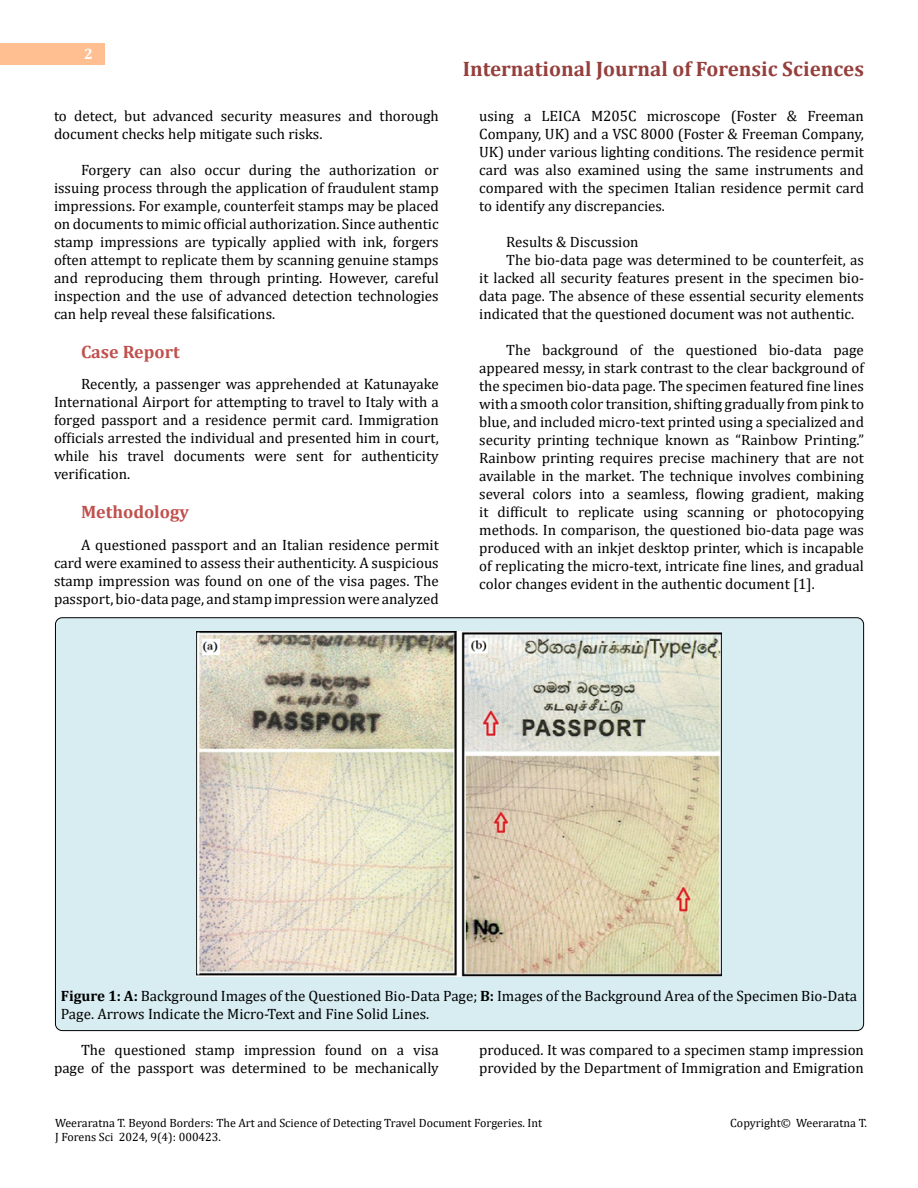
<style>
.page{position:relative;width:918px;height:1188px;background:#fff}
.page>*{position:absolute;margin:0;border:0;box-sizing:border-box;transform-origin:0 0}
.t1{font:700 21px "Cambria";color:#953f3c}
.t2{font:700 18px "Cambria";color:#c0504d}
.t3{font:15px/18px "Cambria";color:#000;text-align:justify}
.t4{font:700 15px "Cambria";color:#fff}
.t5{font:12px/14.4px "Cambria";color:#000}
.s1{font-weight:700}
</style>
<div class="page">
<div style="left:0;top:43px;width:105px;height:21px;background:#ffbf91"></div>
<div style="left:55px;top:618px;width:809px;height:413px;background:#d8edf2;border-radius:7px"></div>
<img style="left:196px;top:631px;width:526px;height:345px">
<p class="t4" style="left:84px;top:44px;width:10px">2</p>
<p class="t3" style="left:54px;top:107px;width:386px">to detect, but advanced security measures and thorough document checks help mitigate such risks.</p>
<p class="t3" style="left:54px;top:161px;width:386px;text-indent:27px">Forgery can also occur during the authorization or issuing process through the application of fraudulent stamp impressions. For example, counterfeit stamps may be placed on documents to mimic official authorization. Since authentic stamp impressions are typically applied with ink, forgers often attempt to replicate them by scanning genuine stamps and reproducing them through printing. However, careful inspection and the use of advanced detection technologies can help reveal these falsifications.</p>
<p class="t2" style="left:81px;top:339px;width:100px">Case Report</p>
<p class="t3" style="left:54px;top:375px;width:386px;text-indent:27px">Recently, a passenger was apprehended at Katunayake International Airport for attempting to travel to Italy with a forged passport and a residence permit card. Immigration officials arrested the individual and presented him in court, while his travel documents were sent for authenticity verification.</p>
<p class="t2" style="left:81px;top:499px;width:110px">Methodology</p>
<p class="t3" style="left:54px;top:536px;width:386px;text-indent:27px">A questioned passport and an Italian residence permit card were examined to assess their authenticity. A suspicious stamp impression was found on one of the visa pages. The passport, bio-data page, and stamp impression were analyzed</p>
<h1 class="t1" style="left:463px;top:54px;width:403px">International Journal of Forensic Sciences</h1>
<p class="t3" style="left:479px;top:107px;width:386px">using a LEICA M205C microscope (Foster &amp; Freeman Company, UK) and a VSC 8000 (Foster &amp; Freeman Company, UK) under various lighting conditions. The residence permit card was also examined using the same instruments and compared with the specimen Italian residence permit card to identify any discrepancies.</p>
<p class="t3" style="left:506px;top:233px;width:134px">Results &amp; Discussion</p>
<p class="t3" style="left:506px;top:251px;width:359px">The bio-data page was determined to be counterfeit, as</p>
<p class="t3" style="left:479px;top:269px;width:386px">it lacked all security features present in the specimen bio-</p>
<p class="t3" style="left:479px;top:287px;width:386px">data page. The absence of these essential security elements</p>
<p class="t3" style="left:479px;top:305px;width:377px">indicated that the questioned document was not authentic.</p>
<p class="t3" style="left:479px;top:341px;width:386px;text-indent:27px">The background of the questioned bio-data page appeared messy, in stark contrast to the clear background of the specimen bio-data page. The specimen featured fine lines with a smooth color transition, shifting gradually from pink to blue, and included micro-text printed using a specialized and security printing technique known as “Rainbow Printing.” Rainbow printing requires precise machinery that are not available in the market. The technique involves combining several colors into a seamless, flowing gradient, making it difficult to replicate using scanning or photocopying methods. In comparison, the questioned bio-data page was produced with an inkjet desktop printer, which is incapable of replicating the micro-text, intricate fine lines, and gradual color changes evident in the authentic document [1].</p>
<p class="t3" style="left:61px;top:987px;width:798px"><span class="s1">Figure 1: A:</span> Background Images of the Questioned Bio-Data Page; <span class="s1">B:</span> Images of the Background Area of the Specimen Bio-Data<br>Page. Arrows Indicate the Micro-Text and Fine Solid Lines.</p>
<p class="t3" style="left:54px;top:1041px;width:386px;text-align:right">The questioned stamp impression found on a visa page of the passport was determined to be mechanically</p>
<p class="t3" style="left:479px;top:1041px;width:386px">produced. It was compared to a specimen stamp impression provided by the Department of Immigration and Emigration</p>
<p class="t5" style="left:55px;top:1115px;width:489px">Weeraratna T. Beyond Borders: The Art and Science of Detecting Travel Document Forgeries. Int<br>J Forens Sci 2024, 9(4): 000423.</p>
<p class="t5" style="left:730px;top:1115px;width:138px">Copyright© Weeraratna T.</p>
</div>
